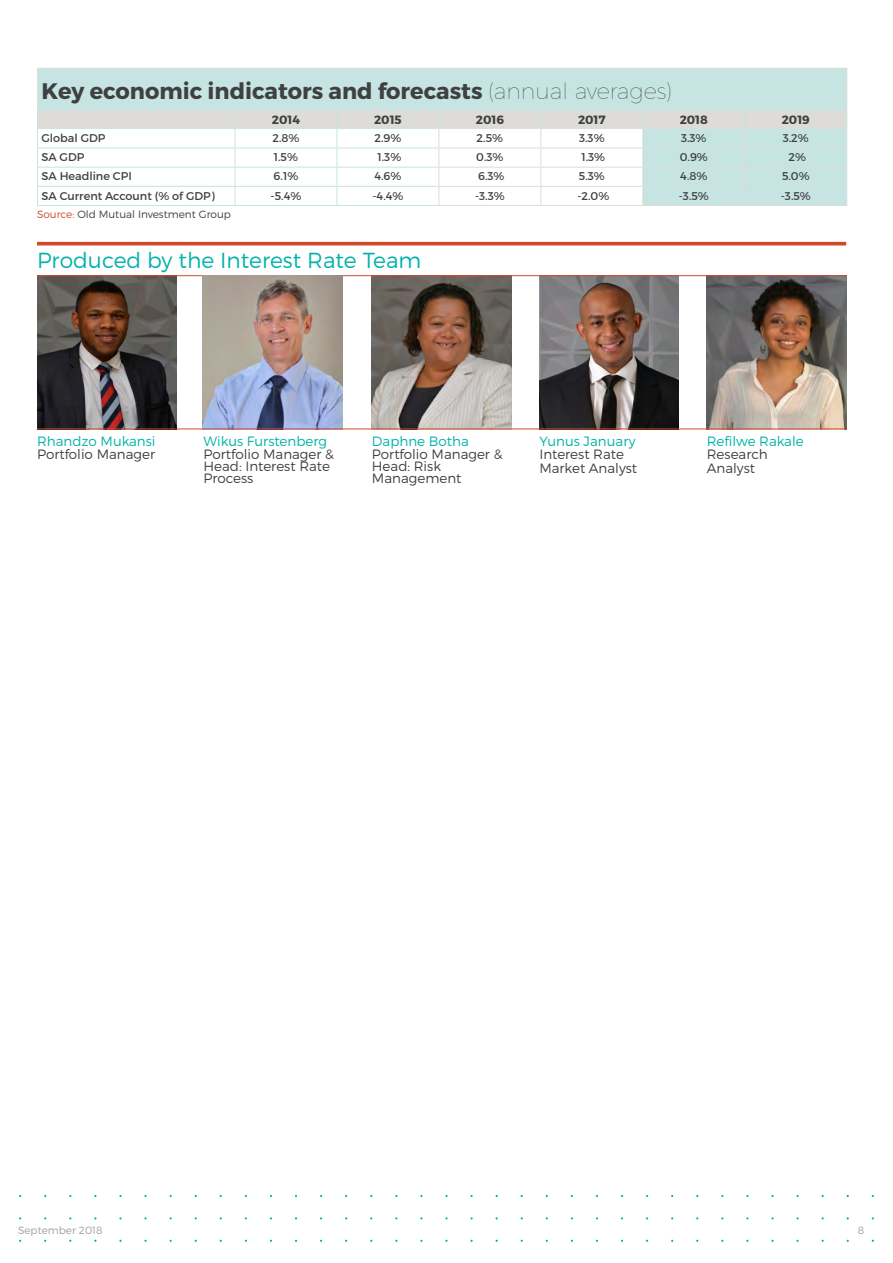
<style>
.page{position:relative;width:893px;height:1263px;background:#fff}
.page>*{position:absolute;margin:0;border:0;box-sizing:border-box;transform-origin:0 0}
.t1{font:700 22.5px "Montserrat";color:#404041}
.t2{font:300 21.75px "Montserrat";color:#00b2a9}
.t3{font:300 13.5px "Montserrat";color:#404041}
.t4{font:300 13.5px "Montserrat";color:#00b2a9}
.t5{font:700 12px "Montserrat";color:#404041}
.t6{font:11.25px "Montserrat";color:#404041}
.t7{font:300 10.5px "Montserrat";color:#404041}
.t8{font:300 10.5px "Montserrat";color:#9f9fa0}
.s1{font-weight:100}
.s2{color:#d2492a}
</style>
<div class="page">
<img style="left:37px;top:276px;width:139px;height:153px">
<img style="left:372px;top:276px;width:139px;height:153px">
<img style="left:539px;top:276px;width:140px;height:153px">
<img style="left:707px;top:276px;width:139px;height:153px">
<div style="left:38px;top:68px;width:809px;height:43px;background:#c5e4e2"></div>
<hr style="left:37px;top:205px;width:198px;height:1px;background:#c5e4e2">
<hr style="left:235px;top:205px;width:102px;height:1px;background:#c5e4e2">
<hr style="left:337px;top:205px;width:101px;height:1px;background:#c5e4e2">
<hr style="left:37px;top:68px;width:198px;height:1px;background:#dddcd8">
<hr style="left:37px;top:69px;width:1px;height:42px;background:#dddcd8">
<hr style="left:235px;top:68px;width:102px;height:1px;background:#dddcd8">
<hr style="left:337px;top:68px;width:102px;height:1px;background:#dddcd8">
<hr style="left:439px;top:68px;width:102px;height:1px;background:#dddcd8">
<hr style="left:541px;top:68px;width:102px;height:1px;background:#dddcd8">
<hr style="left:643px;top:68px;width:102px;height:1px;background:#dddcd8">
<hr style="left:745px;top:68px;width:102px;height:1px;background:#dddcd8">
<hr style="left:846px;top:69px;width:1px;height:42px;background:#dddcd8">
<hr style="left:438px;top:205px;width:103px;height:1px;background:#dddcd8">
<hr style="left:541px;top:205px;width:102px;height:1px;background:#dddcd8">
<svg style="left:37px;top:111px;width:605px;height:94px"></svg>
<svg style="left:540px;top:111px;width:2px;height:94px"></svg>
<hr style="left:438px;top:148px;width:103px;height:1px;background:#dddcd8">
<hr style="left:541px;top:148px;width:102px;height:1px;background:#dddcd8">
<hr style="left:643px;top:205px;width:102px;height:1px;background:#dddcd8">
<hr style="left:745px;top:205px;width:102px;height:1px;background:#dddcd8">
<svg style="left:642px;top:111px;width:205px;height:94px;background:#cae2df"></svg>
<hr style="left:643px;top:148px;width:102px;height:1px;background:#dddcd8">
<hr style="left:745px;top:148px;width:102px;height:1px;background:#dddcd8">
<hr style="left:37px;top:242px;width:809px;height:3px;background:#d2492a">
<hr style="left:37px;top:275px;width:809px;height:1px;background:#d2492a">
<img style="left:203px;top:275px;width:139px;height:154px">
<hr style="left:37px;top:429px;width:809px;height:1px;background:#d2492a">
<p class="t1" style="left:41px;top:77px;width:633px">Key economic indicators and forecasts <span class="s1">(annual averages)</span></p>
<p class="t5" style="left:272px;top:112px;width:30px">2014</p>
<p class="t5" style="left:374px;top:112px;width:29px">2015</p>
<p class="t5" style="left:476px;top:112px;width:30px">2016</p>
<p class="t5" style="left:578px;top:112px;width:29px">2017</p>
<p class="t5" style="left:680px;top:112px;width:30px">2018</p>
<p class="t5" style="left:782px;top:112px;width:30px">2019</p>
<p class="t6" style="left:41px;top:131px;width:65px">Global GDP</p>
<p class="t6" style="left:272px;top:131px;width:29px">2.8%</p>
<p class="t6" style="left:374px;top:131px;width:28px">2.9%</p>
<p class="t6" style="left:477px;top:131px;width:28px">2.5%</p>
<p class="t6" style="left:579px;top:131px;width:27px">3.3%</p>
<p class="t6" style="left:681px;top:131px;width:27px">3.3%</p>
<p class="t6" style="left:783px;top:131px;width:28px">3.2%</p>
<p class="t6" style="left:42px;top:150px;width:44px">SA GDP</p>
<p class="t6" style="left:274px;top:150px;width:26px">1.5%</p>
<p class="t6" style="left:377px;top:150px;width:25px">1.3%</p>
<p class="t6" style="left:476px;top:150px;width:29px">0.3%</p>
<p class="t6" style="left:581px;top:150px;width:25px">1.3%</p>
<p class="t6" style="left:680px;top:150px;width:30px">0.9%</p>
<p class="t6" style="left:788px;top:150px;width:19px">2%</p>
<p class="t6" style="left:42px;top:170px;width:92px">SA Headline CPI</p>
<p class="t6" style="left:274px;top:170px;width:26px">6.1%</p>
<p class="t6" style="left:374px;top:170px;width:29px">4.6%</p>
<p class="t6" style="left:478px;top:170px;width:28px">6.3%</p>
<p class="t6" style="left:579px;top:170px;width:27px">5.3%</p>
<p class="t6" style="left:680px;top:170px;width:29px">4.8%</p>
<p class="t6" style="left:782px;top:170px;width:29px">5.0%</p>
<p class="t6" style="left:42px;top:189px;width:175px">SA Current Account (% of GDP)</p>
<p class="t6" style="left:271px;top:189px;width:32px">-5.4%</p>
<p class="t6" style="left:372px;top:189px;width:33px">-4.4%</p>
<p class="t6" style="left:475px;top:189px;width:31px">-3.3%</p>
<p class="t6" style="left:577px;top:189px;width:33px">-2.0%</p>
<p class="t6" style="left:679px;top:189px;width:32px">-3.5%</p>
<p class="t6" style="left:781px;top:189px;width:32px">-3.5%</p>
<p class="t7" style="left:37px;top:208px;width:195px"><span class="s2">Source:</span> Old Mutual Investment Group</p>
<p class="t2" style="left:37px;top:247px;width:386px">Produced by the Interest Rate Team</p>
<p class="t4" style="left:37px;top:433px;width:120px">Rhandzo Mukansi</p>
<p class="t3" style="left:37px;top:446px;width:120px">Portfolio Manager</p>
<p class="t4" style="left:203px;top:433px;width:125px">Wikus Furstenberg</p>
<p class="t3" style="left:203px;top:446px;width:132px">Portfolio Manager &amp;</p>
<p class="t3" style="left:203px;top:458px;width:128px">Head: Interest Rate</p>
<p class="t3" style="left:203px;top:470px;width:51px">Process</p>
<p class="t4" style="left:372px;top:433px;width:98px">Daphne Botha</p>
<p class="t3" style="left:372px;top:446px;width:132px">Portfolio Manager &amp;</p>
<p class="t3" style="left:372px;top:458px;width:71px">Head: Risk</p>
<p class="t3" style="left:372px;top:470px;width:91px">Management</p>
<p class="t4" style="left:539px;top:433px;width:98px">Yunus January</p>
<p class="t3" style="left:539px;top:446px;width:86px">Interest Rate</p>
<p class="t3" style="left:539px;top:460px;width:99px">Market Analyst</p>
<p class="t4" style="left:707px;top:433px;width:98px">Refilwe Rakale</p>
<p class="t3" style="left:707px;top:446px;width:63px">Research</p>
<p class="t3" style="left:707px;top:460px;width:50px">Analyst</p>
<p class="t8" style="left:18px;top:1224px;width:86px">September 2018</p>
<p class="t8" style="left:858px;top:1224px;width:8px">8</p>
</div>
